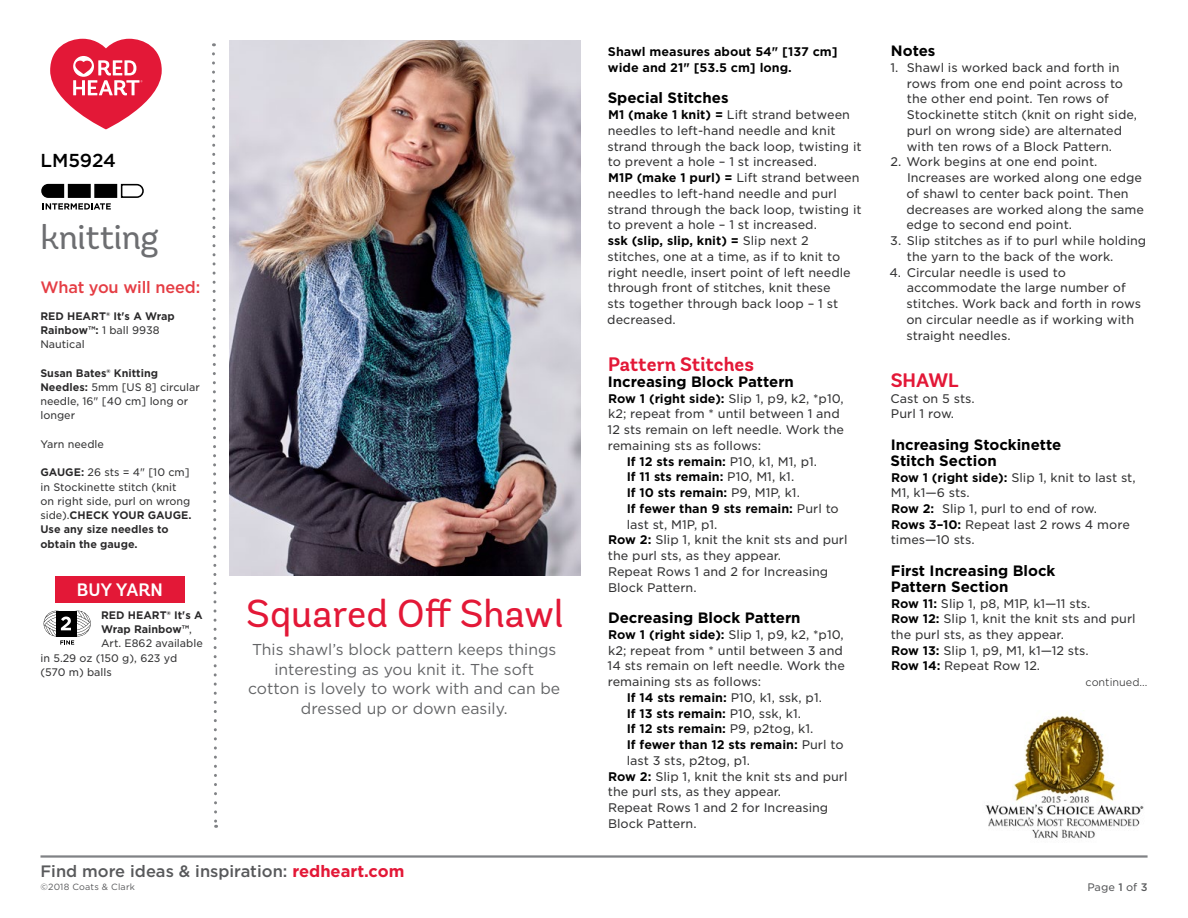
<style>
.page{position:relative;width:1188px;height:918px;background:#fff}
.page>*{position:absolute;margin:0;border:0;box-sizing:border-box;transform-origin:0 0}
.t1{font:39px "Andes Rounded";color:#e31837}
.t2{font:34.5px "Andes Rounded";letter-spacing:-.01em;color:#6d6e71}
.t3{font:700 19.5px "Andes Rounded";color:#e31837}
.t4{font:500 18.75px "Gotham";letter-spacing:-.005em;color:#000}
.t5{font:600 18px "Andes Rounded";color:#fff}
.t6{font:500 16.5px "Gotham";color:#58595b}
.t7{font:500 16.5px "Gotham";letter-spacing:-.01em;color:#e53d44}
.t8{font:15.75px/19.5px "Gotham";color:#636466;text-align:center}
.t9{font:700 15px/15.8px "Gotham";color:#000}
.t10{font:12px/15.8px "Gotham S Sm";color:#333334}
.t11{font:700 12px/15.8px "Gotham S Sm";color:#000}
.t12{font:10.5px/14.2px "Gotham S Sm";color:#333334}
.t13{font:700 10.5px/14.2px "Gotham S Sm";color:#292829}
.t14{font:300 10.5px "Gotham S Sm";color:#333334}
.t15{font:10.5px "Gotham S Sm";color:#58595b}
.t16{font:9px "Gotham";letter-spacing:.02em;color:#58595b}
.s1{font-weight:400;color:#333334}
.s2{font-weight:700;color:#292829}
.s3{font-weight:700;color:#000}
.s4{font-weight:700;color:#e31837}
.s5{font-weight:500}
</style>
<div class="page">
<hr style="left:40px;top:855px;width:1108px;height:3px;background:#808285">
<svg style="left:120px;top:183px;width:24px;height:15px"></svg>
<div style="left:94px;top:184px;width:23px;height:14px;background:#000"></div>
<svg style="left:41px;top:183px;width:70px;height:27px"></svg>
<svg style="left:212px;top:43px;width:6px;height:785px"></svg>
<div style="left:55px;top:576px;width:130px;height:26px;background:#e31837"></div>
<svg style="left:44px;top:610px;width:47px;height:35px"></svg>
<img style="left:230px;top:40px;width:350px;height:536px">
<img style="left:985px;top:715px;width:159px;height:124px">
<svg style="left:50px;top:39px;width:112px;height:90px"></svg>
<h3 class="t4" style="left:40px;top:148px;width:77px">LM5924</h3>
<h2 class="t2" style="left:40px;top:216px;width:120px">knitting</h2>
<h3 class="t7" style="left:40px;top:276px;width:161px">What you will need:</h3>
<p class="t13" style="left:40px;top:309px;width:136px">RED HEART® It's A Wrap<br>Rainbow™: <span class="s1">1 ball 9938<br>Nautical</span></p>
<p class="t12" style="left:40px;top:365px;width:161px"><span class="s2">Susan Bates® Knitting<br>Needles:</span> 5mm [US 8] circular needle, 16" [40 cm] long or longer</p>
<p class="t12" style="left:40px;top:437px;width:65px">Yarn needle</p>
<p class="t12" style="left:40px;top:465px;width:153px"><span class="s2">GAUGE:</span> 26 sts = 4" [10 cm] in Stockinette stitch (knit on right side, purl on wrong side).<span class="s2">CHECK YOUR GAUGE.<br>Use any size needles to obtain the gauge.</span></p>
<h3 class="t5" style="left:77px;top:578px;width:87px">BUY YARN</h3>
<p class="t13" style="left:101px;top:608px;width:103px">RED HEART® It's A</p>
<p class="t13" style="left:101px;top:622px;width:92px">Wrap Rainbow™<span class="s1">,</span></p>
<p class="t12" style="left:101px;top:636px;width:103px">Art. E862 available</p>
<p class="t12" style="left:40px;top:650px;width:138px">in 5.29 oz (150 g), 623 yd</p>
<p class="t12" style="left:40px;top:665px;width:73px">(570 m) balls</p>
<h1 class="t1" style="left:246px;top:590px;width:319px">Squared Off Shawl</h1>
<h3 class="t8" style="left:248px;top:640px;width:314px">This shawl’s block pattern keeps things interesting as you knit it. The soft cotton is lovely to work with and can be dressed up or down easily.</h3>
<p class="t11" style="left:608px;top:44px;width:231px">Shawl measures about 54" [137 cm] wide and 21" [53.5 cm] long.</p>
<p class="t9" style="left:608px;top:90px;width:122px">Special Stitches</p>
<p class="t10" style="left:607px;top:107px;width:256px"><span class="s3">M1 (make 1 knit) =</span> Lift strand between needles to left-hand needle and knit strand through the back loop, twisting it to prevent a hole – 1 st increased.<br><span class="s3">M1P (make 1 purl) =</span> Lift strand between needles to left-hand needle and purl strand through the back loop, twisting it to prevent a hole – 1 st increased.<br><span class="s3">ssk (slip, slip, knit) =</span> Slip next 2 stitches, one at a time, as if to knit to right needle, insert point of left needle through front of stitches, knit these<br>sts together through back loop – 1 st decreased.</p>
<h3 class="t3" style="left:608px;top:352px;width:148px">Pattern Stitches</h3>
<p class="t9" style="left:608px;top:374px;width:188px">Increasing Block Pattern</p>
<p class="t10" style="left:608px;top:390px;width:237px"><span class="s3">Row 1 (right side):</span> Slip 1, p9, k2, *p10,</p>
<p class="t10" style="left:608px;top:406px;width:233px">k2; repeat from * until between 1 and</p>
<p class="t10" style="left:608px;top:422px;width:238px">12 sts remain on left needle. Work the</p>
<p class="t10" style="left:608px;top:437px;width:155px">remaining sts as follows:</p>
<p class="t11" style="left:627px;top:453px;width:192px">If 12 sts remain: <span class="s1">P10, k1, M1, p1.</span></p>
<p class="t11" style="left:627px;top:469px;width:169px">If 11 sts remain: <span class="s1">P10, M1, k1.</span></p>
<p class="t11" style="left:627px;top:485px;width:175px">If 10 sts remain: <span class="s1">P9, M1P, k1.</span></p>
<p class="t11" style="left:627px;top:501px;width:214px">If fewer than 9 sts remain: <span class="s1">Purl to</span></p>
<p class="t10" style="left:627px;top:516px;width:92px">last st, M1P, p1.</p>
<p class="t10" style="left:608px;top:532px;width:241px"><span class="s3">Row 2:</span> Slip 1, knit the knit sts and purl</p>
<p class="t10" style="left:608px;top:548px;width:175px">the purl sts, as they appear.</p>
<p class="t10" style="left:608px;top:563px;width:222px">Repeat Rows 1 and 2 for Increasing</p>
<p class="t10" style="left:608px;top:579px;width:90px">Block Pattern.</p>
<p class="t9" style="left:608px;top:610px;width:194px">Decreasing Block Pattern</p>
<p class="t10" style="left:608px;top:626px;width:237px"><span class="s3">Row 1 (right side):</span> Slip 1, p9, k2, *p10,</p>
<p class="t10" style="left:608px;top:642px;width:236px">k2; repeat from * until between 3 and</p>
<p class="t10" style="left:608px;top:658px;width:239px">14 sts remain on left needle. Work the</p>
<p class="t10" style="left:608px;top:674px;width:155px">remaining sts as follows:</p>
<p class="t11" style="left:627px;top:690px;width:197px">If 14 sts remain: <span class="s1">P10, k1, ssk, p1.</span></p>
<p class="t11" style="left:627px;top:705px;width:176px">If 13 sts remain: <span class="s1">P10, ssk, k1.</span></p>
<p class="t11" style="left:627px;top:721px;width:188px">If 12 sts remain: <span class="s1">P9, p2tog, k1.</span></p>
<p class="t11" style="left:627px;top:737px;width:218px">If fewer than 12 sts remain: <span class="s1">Purl to</span></p>
<p class="t10" style="left:627px;top:752px;width:125px">last 3 sts, p2tog, p1.</p>
<p class="t10" style="left:608px;top:768px;width:241px"><span class="s3">Row 2:</span> Slip 1, knit the knit sts and purl</p>
<p class="t10" style="left:608px;top:784px;width:175px">the purl sts, as they appear.</p>
<p class="t10" style="left:608px;top:800px;width:222px">Repeat Rows 1 and 2 for Increasing</p>
<p class="t10" style="left:608px;top:815px;width:90px">Block Pattern.</p>
<p class="t9" style="left:891px;top:43px;width:46px">Notes</p>
<p class="t10" style="left:907px;top:59px;width:232px;text-indent:-16px">1. Shawl is worked back and forth in rows from one end point across to the other end point. Ten rows of Stockinette stitch (knit on right side, purl on wrong side) are alternated with ten rows of a Block Pattern.</p>
<p class="t10" style="left:906px;top:154px;width:239px;text-indent:-16px">2. Work begins at one end point.<br>Increases are worked along one edge of shawl to center back point. Then decreases are worked along the same edge to second end point.</p>
<p class="t10" style="left:907px;top:233px;width:241px;text-indent:-17px">3. Slip stitches as if to purl while holding the yarn to the back of the work.</p>
<p class="t10" style="left:906px;top:264px;width:236px;text-indent:-17px">4. Circular needle is used to accommodate the large number of stitches. Work back and forth in rows on circular needle as if working with straight needles.</p>
<h3 class="t3" style="left:891px;top:368px;width:69px">SHAWL</h3>
<p class="t10" style="left:890px;top:390px;width:86px">Cast on 5 sts.<br>Purl 1 row.</p>
<p class="t9" style="left:891px;top:437px;width:172px">Increasing Stockinette<br>Stitch Section</p>
<p class="t10" style="left:891px;top:469px;width:246px"><span class="s3">Row 1 (right side):</span> Slip 1, knit to last st,<br>M1, k1—6 sts.<br><span class="s3">Row 2:</span> Slip 1, purl to end of row.<br><span class="s3">Rows 3–10:</span> Repeat last 2 rows 4 more times—10 sts.</p>
<p class="t9" style="left:891px;top:563px;width:166px">First Increasing Block<br>Pattern Section</p>
<p class="t10" style="left:891px;top:595px;width:246px"><span class="s3">Row 11:</span> Slip 1, p8, M1P, k1—11 sts.<br><span class="s3">Row 12:</span> Slip 1, knit the knit sts and purl the purl sts, as they appear.<br><span class="s3">Row 13:</span> Slip 1, p9, M1, k1—12 sts.<br><span class="s3">Row 14:</span> Repeat Row 12.</p>
<p class="t14" style="left:1086px;top:675px;width:63px">continued...</p>
<h3 class="t6" style="left:40px;top:860px;width:365px">Find more ideas &amp; inspiration: <span class="s4">redheart.com</span></h3>
<p class="t16" style="left:40px;top:882px;width:96px">©2018 Coats &amp; Clark</p>
<p class="t15" style="left:1087px;top:880px;width:62px">Page <span class="s5">1</span> of <span class="s5">3</span></p>
</div>
